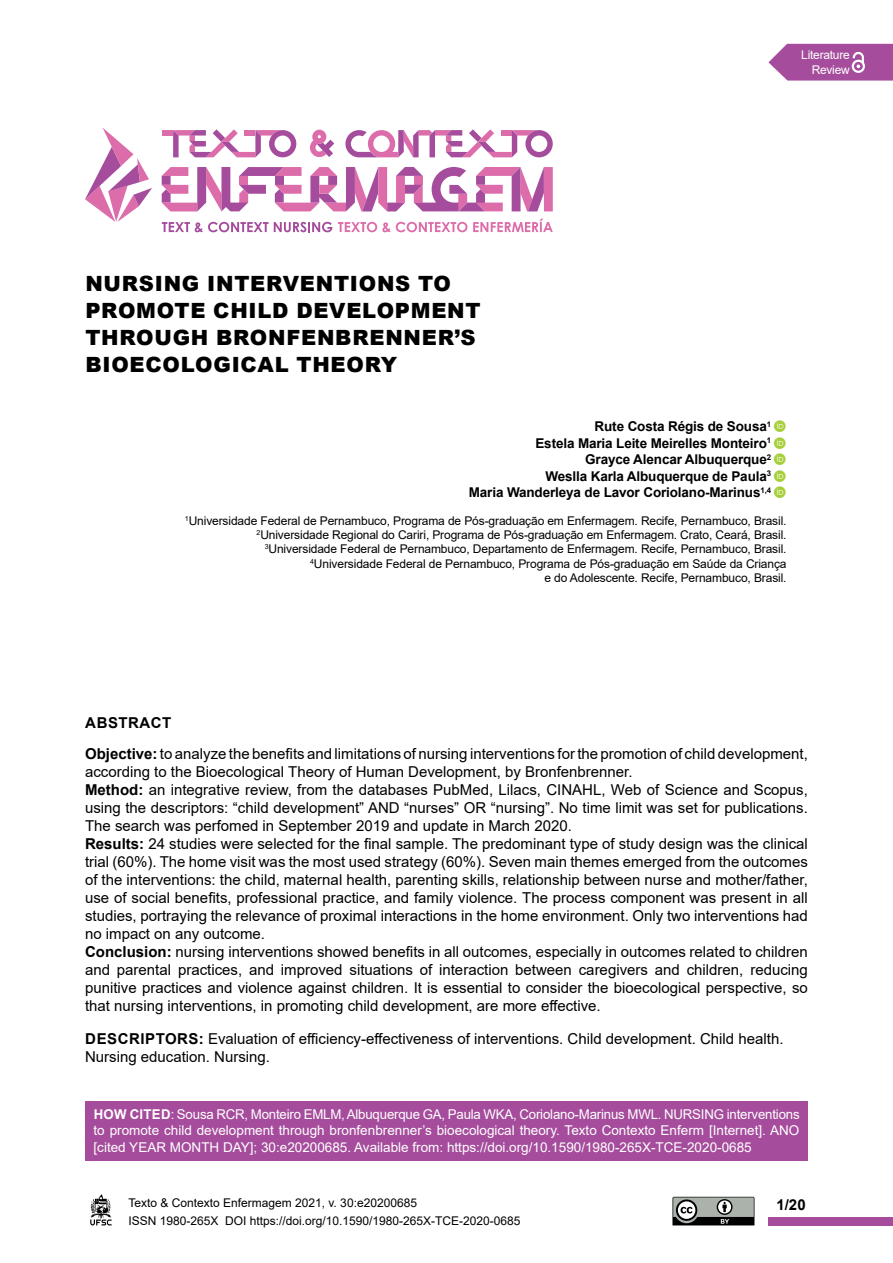
<style>
.page{position:relative;width:893px;height:1263px;background:#fff}
.page>*{position:absolute;margin:0;border:0;box-sizing:border-box;transform-origin:0 0}
.t1{font:900 21px/27px "Arial";letter-spacing:.035em;color:#000}
.t2{font:15px/18px "Arial";color:#000}
.t3{font:700 15px "Arial";color:#000}
.t4{font:13.5px/16.2px "Arial";color:#fff;text-align:justify}
.t5{font:700 13.5px/16.5px "Arial";letter-spacing:-.01em;color:#000;text-align:right}
.t6{font:12px/14.4px "Arial";letter-spacing:-.01em;color:#000}
.t7{font:12px/15px "Arial";letter-spacing:-.02em;color:#fff;text-align:right}
.s1{font-weight:700}
</style>
<div class="page">
<div style="left:769px;top:1217px;width:124px;height:8px;background:#a54d9c"></div>
<svg style="left:90px;top:1194px;width:22px;height:31px"></svg>
<svg style="left:162px;top:167px;width:391px;height:45px"></svg>
<div style="left:162px;top:130px;width:11px;height:6px;background:#dd6daa"></div>
<svg style="left:173px;top:129px;width:123px;height:28px"></svg>
<svg style="left:310px;top:129px;width:243px;height:28px"></svg>
<svg style="left:162px;top:222px;width:106px;height:10px"></svg>
<svg style="left:274px;top:222px;width:58px;height:10px"></svg>
<svg style="left:338px;top:222px;width:129px;height:10px"></svg>
<svg style="left:473px;top:219px;width:80px;height:13px"></svg>
<svg style="left:85px;top:128px;width:67px;height:94px"></svg>
<svg style="left:768px;top:44px;width:125px;height:37px;background:#af61a7"></svg>
<svg style="left:672px;top:1197px;width:83px;height:29px;background:#777b78"></svg>
<div style="left:85px;top:1101px;width:723px;height:59px;background:#a54d9c"></div>
<p class="t7" style="left:801px;top:47px;width:50px">Literature<br>Review</p>
<h1 class="t1" style="left:85px;top:270px;width:397px">NURSING INTERVENTIONS TO<br>PROMOTE CHILD DEVELOPMENT<br>THROUGH BRONFENBRENNER’S<br>BIOECOLOGICAL THEORY</h1>
<p class="t5" style="left:469px;top:419px;width:304px">Rute Costa Régis de Sousa<sup>1<br></sup>Estela Maria Leite Meirelles Monteiro<sup>1<br></sup>Grayce Alencar Albuquerque<sup>2<br></sup>Weslla Karla Albuquerque de Paula<sup>3<br></sup>Maria Wanderleya de Lavor Coriolano-Marinus<sup>1,4</sup></p>
<p class="t6" style="left:185px;top:513px;width:603px;text-align:right"><sup>1</sup>Universidade Federal de Pernambuco, Programa de Pós-graduação em Enfermagem. Recife, Pernambuco, Brasil.<br><sup>2</sup>Universidade Regional do Cariri, Programa de Pós-graduação em Enfermagem. Crato, Ceará, Brasil.<br><sup>3</sup>Universidade Federal de Pernambuco, Departamento de Enfermagem. Recife, Pernambuco, Brasil.<br><sup>4</sup>Universidade Federal de Pernambuco, Programa de Pós-graduação em Saúde da Criança<br>e do Adolescente. Recife, Pernambuco, Brasil.</p>
<p class="t2" style="left:85px;top:707px;width:724px;line-height:30.8px"><span class="s1">ABSTRACT<br>Objective:</span> to analyze the benefits and limitations of nursing interventions for the promotion of child development,</p>
<p class="t2" style="left:85px;top:762px;width:724px">according to the Bioecological Theory of Human Development, by Bronfenbrenner.<br><span class="s1">Method:</span> an integrative review, from the databases PubMed, Lilacs, CINAHL, Web of Science and Scopus, using the descriptors: “child development” AND “nurses” OR “nursing”. No time limit was set for publications.<br>The search was perfomed in September 2019 and update in March 2020.<br><span class="s1">Results:</span> 24 studies were selected for the final sample. The predominant type of study design was the clinical trial (60%). The home visit was the most used strategy (60%). Seven main themes emerged from the outcomes of the interventions: the child, maternal health, parenting skills, relationship between nurse and mother/father, use of social benefits, professional practice, and family violence. The process component was present in all studies, portraying the relevance of proximal interactions in the home environment. Only two interventions had no impact on any outcome.<br><span class="s1">Conclusion:</span> nursing interventions showed benefits in all outcomes, especially in outcomes related to children and parental practices, and improved situations of interaction between caregivers and children, reducing punitive practices and violence against children. It is essential to consider the bioecological perspective, so that nursing interventions, in promoting child development, are more effective.</p>
<p class="t2" style="left:85px;top:1029px;width:700px"><span class="s1">DESCRIPTORS:</span> Evaluation of efficiency-effectiveness of interventions. Child development. Child health.<br>Nursing education. Nursing.</p>
<p class="t4" style="left:94px;top:1106px;width:708px"><span class="s1">HOW CITED</span>: Sousa RCR, Monteiro EMLM, Albuquerque GA, Paula WKA, Coriolano-Marinus MWL. NURSING interventions to promote child development through bronfenbrenner’s bioecological theory. Texto Contexto Enferm [Internet]. ANO [cited YEAR MONTH DAY]; 30:e20200685. Available from: https://doi.org/10.1590/1980-265X-TCE-2020-0685</p>
<p class="t6" style="left:128px;top:1194px;width:394px;line-height:18px">Texto &amp; Contexto Enfermagem 2021, v. 30:e20200685<br>ISSN 1980-265X DOI https://doi.org/10.1590/1980-265X-TCE-2020-0685</p>
<p class="t3" style="left:776px;top:1194px;width:31px">1/20</p>
</div>
